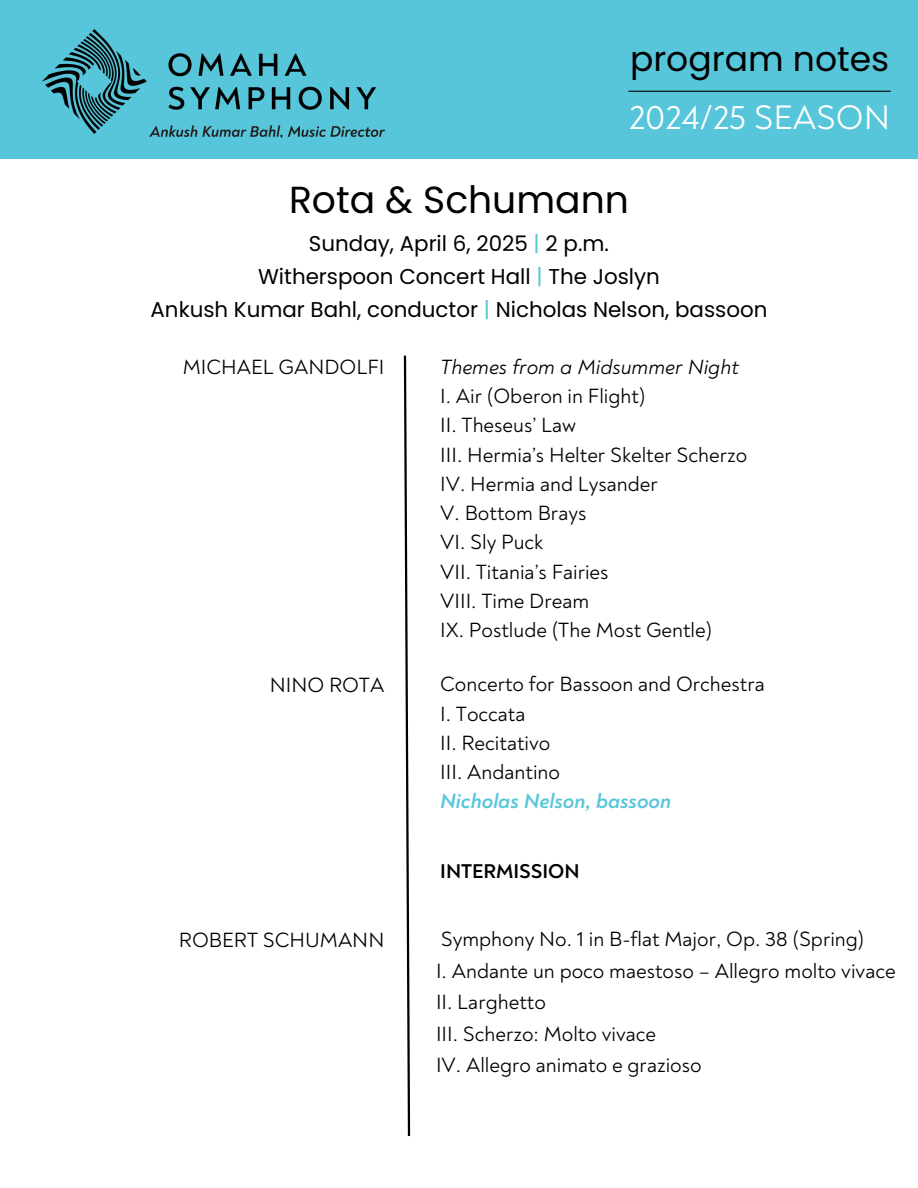
<style>
.page{position:relative;width:918px;height:1188px;background:#fff}
.page>*{position:absolute;margin:0;border:0;box-sizing:border-box;transform-origin:0 0}
.t1{font:37.65px "Poppins";color:#000}
.t2{font:34.65px "Noah";color:#fff}
.t3{font:34.65px "Poppins";color:#000}
.t4{font:21.45px "Poppins";color:#000}
.t5{font:21px "Noah";color:#000}
.t6{font:italic 21px "Noah";color:#000}
.t7{font:italic 700 21px "Noah";color:#58c6da}
.t8{font:700 20.25px "Noah";color:#000}
.s1{color:#58c6da}
</style>
<div class="page">
<div style="left:0;top:0;width:918px;height:159px;background:#58c6da"></div>
<img style="left:42px;top:29px;width:343px;height:105px">
<img style="left:145px;top:123px;width:239px;height:15px">
<hr style="left:628px;top:91px;width:263px;height:1px;background:#000">
<svg style="left:403px;top:355px;width:8px;height:782px"></svg>
<p class="t3" style="left:630px;top:34px;width:261px">program notes</p>
<p class="t2" style="left:629px;top:97px;width:262px">2024/25 SEASON</p>
<p class="t1" style="left:289px;top:174px;width:341px">Rota &amp; Schumann</p>
<p class="t4" style="left:309px;top:229px;width:302px">Sunday, April 6, 2025 <span class="s1">|</span> 2 p.m.</p>
<p class="t4" style="left:258px;top:261px;width:403px">Witherspoon Concert Hall <span class="s1">|</span> The Joslyn</p>
<p class="t4" style="left:151px;top:294px;width:618px">Ankush Kumar Bahl, conductor <span class="s1">|</span> Nicholas Nelson, bassoon</p>
<p class="t5" style="left:183px;top:355px;width:203px">MICHAEL GANDOLFI</p>
<p class="t6" style="left:440px;top:354px;width:300px">Themes from a Midsummer Night</p>
<h2 class="t5" style="left:440px;top:383px;width:207px">I. Air (Oberon in Flight)</h2>
<p class="t5" style="left:440px;top:413px;width:137px">II. Theseus’ Law</p>
<h1 class="t5" style="left:440px;top:442px;width:309px">III. Hermia’s Helter Skelter Scherzo</h1>
<h2 class="t5" style="left:440px;top:471px;width:219px">IV. Hermia and Lysander</h2>
<p class="t5" style="left:440px;top:500px;width:148px">V. Bottom Brays</p>
<p class="t5" style="left:440px;top:530px;width:105px">VI. Sly Puck</p>
<p class="t5" style="left:440px;top:559px;width:170px">VII. Titania’s Fairies</p>
<h4 class="t5" style="left:440px;top:588px;width:150px">VIII. Time Dream</h4>
<h4 class="t5" style="left:440px;top:617px;width:273px">IX. Postlude (The Most Gentle)</h4>
<h4 class="t5" style="left:270px;top:672px;width:116px">NINO ROTA</h4>
<p class="t5" style="left:440px;top:672px;width:326px">Concerto for Bassoon and Orchestra</p>
<p class="t5" style="left:440px;top:701px;width:87px">I. Toccata</p>
<p class="t5" style="left:440px;top:730px;width:112px">II. Recitativo</p>
<p class="t5" style="left:440px;top:759px;width:121px">III. Andantino</p>
<p class="t7" style="left:440px;top:789px;width:233px">Nicholas Nelson, bassoon</p>
<p class="t8" style="left:440px;top:859px;width:141px">INTERMISSION</p>
<p class="t5" style="left:179px;top:927px;width:207px">ROBERT SCHUMANN</p>
<p class="t5" style="left:441px;top:927px;width:425px">Symphony No. 1 in B-flat Major, Op. 38 (Spring)</p>
<p class="t5" style="left:436px;top:958px;width:461px">I. Andante un poco maestoso – Allegro molto vivace</p>
<p class="t5" style="left:436px;top:990px;width:111px">II. Larghetto</p>
<p class="t5" style="left:436px;top:1021px;width:222px">III. Scherzo: Molto vivace</p>
<h3 class="t5" style="left:436px;top:1053px;width:267px">IV. Allegro animato e grazioso</h3>
</div>
